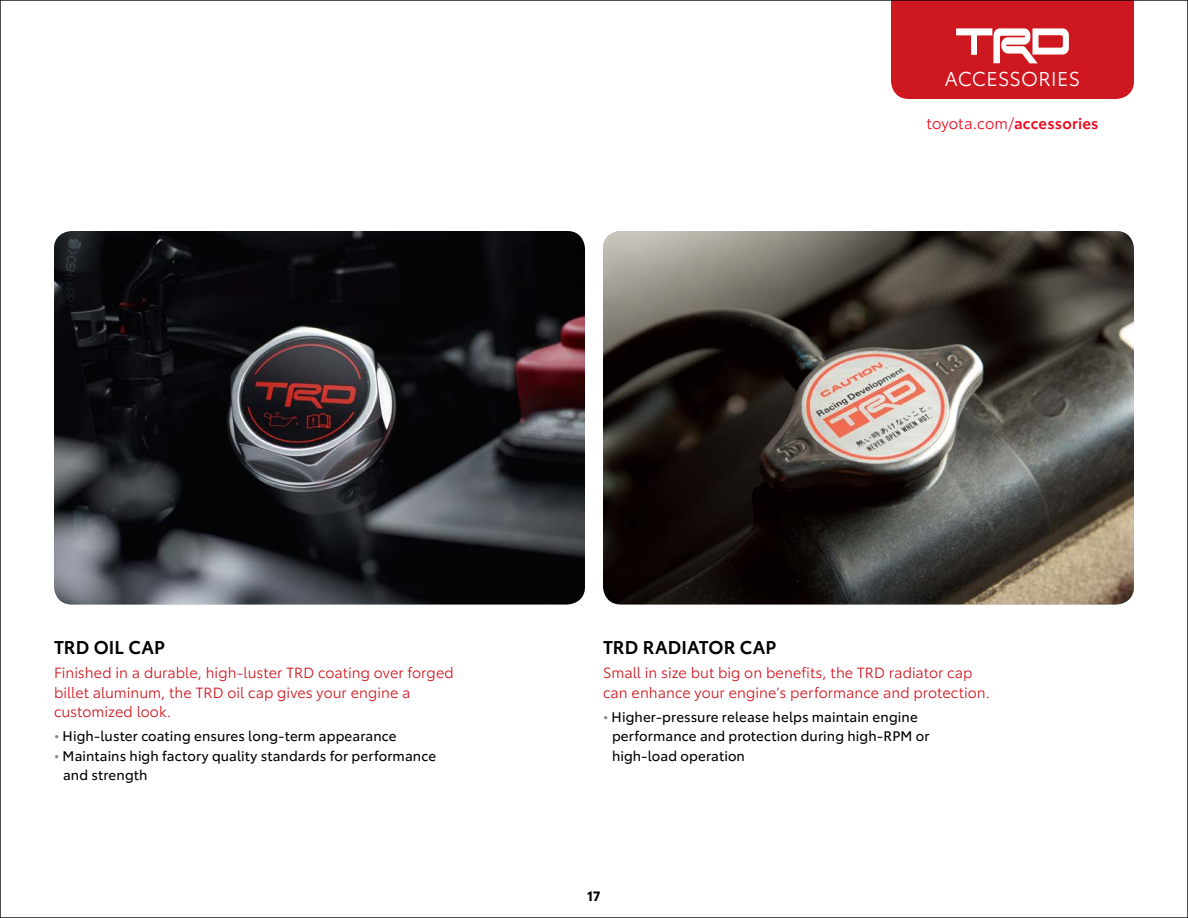
<style>
.page{position:relative;width:1188px;height:918px;background:#fff}
.page>*{position:absolute;margin:0;border:0;box-sizing:border-box;transform-origin:0 0}
.t1{font:19.5px "Toyota Type";letter-spacing:.015em;color:#fff}
.t2{font:600 18px "Toyota Type";letter-spacing:.005em;color:#000}
.t3{font:15px "Toyota Type";letter-spacing:.005em;color:#eb0a1e}
.t4{font:14.4px/19.5px "Toyota Type";letter-spacing:.005em;color:#ce171f}
.t5{font:13.5px/19.5px "Toyota Type";letter-spacing:.01em;color:#000}
.t6{font:700 13.2px "Toyota Type";color:#000}
.s1{font-weight:600}
.s2{color:#808285}
</style>
<div class="page">
<img style="left:603px;top:231px;width:531px;height:373px">
<img style="left:54px;top:231px;width:531px;height:373px">
<svg style="left:891px;top:2px;width:243px;height:97px;background:#d22a32"></svg>
<h1 class="t1" style="left:945px;top:64px;width:137px">ACCESSORIES</h1>
<p class="t3" style="left:926px;top:113px;width:174px">toyota.com/<span class="s1">accessories</span></p>
<h2 class="t2" style="left:54px;top:634px;width:113px">TRD OIL CAP</h2>
<p class="t4" style="left:54px;top:662px;width:401px">Finished in a durable, high-luster TRD coating over forged billet aluminum, the TRD oil cap gives your engine a customized look.</p>
<p class="t5" style="left:54px;top:726px;width:344px"><span class="s2">•</span> High-luster coating ensures long-term appearance</p>
<p class="t5" style="left:63px;top:745px;width:375px;text-indent:-9px"><span class="s2">•</span> Maintains high factory quality standards for performance and strength</p>
<h2 class="t2" style="left:603px;top:634px;width:175px">TRD RADIATOR CAP</h2>
<p class="t4" style="left:603px;top:662px;width:388px">Small in size but big on benefits, the TRD radiator cap can enhance your engine’s performance and protection.</p>
<p class="t5" style="left:612px;top:706px;width:319px;text-indent:-9px"><span class="s2">•</span> Higher-pressure release helps maintain engine performance and protection during high-RPM or high-load operation</p>
<p class="t6" style="left:587px;top:886px;width:15px">17</p>
</div>
